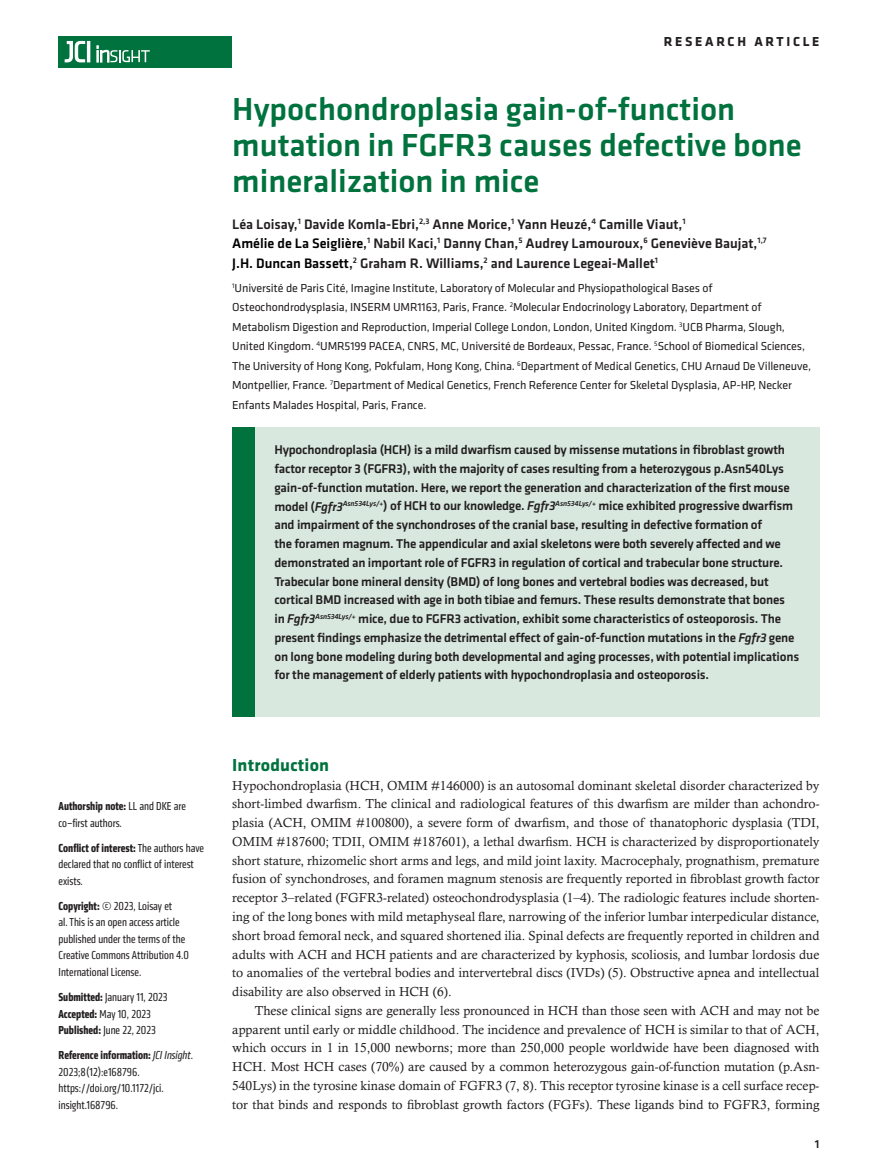
<style>
.page{position:relative;width:878px;height:1175px;background:#fff}
.page>*{position:absolute;margin:0;border:0;box-sizing:border-box;transform-origin:0 0}
.t1{font:500 33px/36px "Klavika Basic";color:#00723e}
.t2{font:700 18px "Klavika";letter-spacing:.01em;color:#00723e}
.t3{font:500 14.25px/19.5px "Klavika Basic";color:#231f20}
.t4{font:700 13.5px "Klavika Basic";letter-spacing:.2em;color:#231f20}
.t5{font:13.2px/18.8px "Calisto MT Std";color:#231f20;text-align:justify}
.t6{font:500 13.2px/18.8px "Klavika Basic";letter-spacing:-.015em;color:#231f20}
.t7{font:12px/19.5px "Klavika";letter-spacing:-.01em;color:#231f20}
.t8{font:condensed 12px/16.5px "Klavika";color:#231f20}
.t9{font:500 12px "Klavika Basic";color:#231f20}
.s1{color:#000}
.s2{font-style:italic}
.s3{font-weight:700}
</style>
<div class="page">
<div style="left:59px;top:36px;width:173px;height:31px;background:#00723e"></div>
<hr style="left:87px;top:41px;width:3px;height:21px;background:#fff">
<svg style="left:64px;top:41px;width:21px;height:22px"></svg>
<svg style="left:97px;top:46px;width:53px;height:16px"></svg>
<div style="left:232px;top:427px;width:587px;height:290px;background:#d8e8df"></div>
<div style="left:232px;top:427px;width:22px;height:290px;background:#00723e"></div>
<p class="t4" style="left:663px;top:32px;width:157px">RESEARCH ARTICLE</p>
<h1 class="t1" style="left:232px;top:91px;width:571px">Hypochondroplasia gain-of-function mutation in FGFR3 causes defective bone mineralization in mice</h1>
<p class="t3" style="left:232px;top:214px;width:536px">Léa Loisay,<sup>1</sup> Davide Komla-Ebri,<sup>2,3</sup> Anne Morice,<sup>1</sup> Yann Heuzé,<sup>4</sup> Camille Viaut,<sup>1<br></sup><span class="s1">Amélie de La Seiglière</span>,<sup>1</sup> Nabil Kaci,<sup>1</sup> Danny Chan,<sup>5</sup> Audrey Lamouroux,<sup>6</sup> Geneviève Baujat,<sup>1,7<br></sup><span class="s1">J.H. Duncan Bassett</span>,<sup>2</sup> Graham R. Williams,<sup>2</sup> and Laurence Legeai-Mallet<sup>1</sup></p>
<p class="t7" style="left:232px;top:277px;width:580px"><sup>1</sup>Université de Paris Cité, Imagine Institute, Laboratory of Molecular and Physiopathological Bases of Osteochondrodysplasia, INSERM UMR1163, Paris, France. <sup>2</sup>Molecular Endocrinology Laboratory, Department of Metabolism Digestion and Reproduction, Imperial College London, London, United Kingdom. <sup>3</sup>UCB Pharma, Slough, United Kingdom. <sup>4</sup>UMR5199 PACEA, CNRS, MC, Université de Bordeaux, Pessac, France. <sup>5</sup>School of Biomedical Sciences, The University of Hong Kong, Pokfulam, Hong Kong, China. <sup>6</sup>Department of Medical Genetics, CHU Arnaud De Villeneuve, Montpellier, France. <sup>7</sup>Department of Medical Genetics, French Reference Center for Skeletal Dysplasia, AP-HP, Necker Enfants Malades Hospital, Paris, France.</p>
<p class="t6" style="left:274px;top:440px;width:526px">Hypochondroplasia (HCH) is a mild dwarfism caused by missense mutations in fibroblast growth factor receptor 3 (FGFR3), with the majority of cases resulting from a heterozygous p.Asn540Lys gain-of-function mutation. Here, we report the generation and characterization of the first mouse model (<span class="s2">Fgfr3</span><sup>Asn534Lys/+</sup>) of HCH to our knowledge. <span class="s2">Fgfr3</span><sup>Asn534Lys/+</sup> mice exhibited progressive dwarfism and impairment of the synchondroses of the cranial base, resulting in defective formation of<br>the foramen magnum. The appendicular and axial skeletons were both severely affected and we demonstrated an important role of FGFR3 in regulation of cortical and trabecular bone structure.<br>Trabecular bone mineral density (BMD) of long bones and vertebral bodies was decreased, but cortical BMD increased with age in both tibiae and femurs. These results demonstrate that bones<br>in <span class="s2">Fgfr3</span><sup>Asn534Lys/+</sup> mice, due to FGFR3 activation, exhibit some characteristics of osteoporosis. The present findings emphasize the detrimental effect of gain-of-function mutations in the <span class="s2">Fgfr3</span> gene on long bone modeling during both developmental and aging processes, with potential implications for the management of elderly patients with hypochondroplasia and osteoporosis.</p>
<p class="t8" style="left:59px;top:798px;width:129px"><span class="s3">Authorship note:</span> LL and DKE are co–first authors.</p>
<p class="t8" style="left:59px;top:839px;width:147px"><span class="s3">Conflict of interest:</span> The authors have declared that no conflict of interest exists.</p>
<p class="t8" style="left:59px;top:897px;width:132px"><span class="s3">Copyright:</span> © 2023, Loisay et<br>al. This is an open access article published under the terms of the<br>Creative Commons Attribution 4.0<br>International License.</p>
<p class="t8" style="left:59px;top:988px;width:111px"><span class="s3">Submitted:</span> January 11, 2023<br><span class="s3">Accepted:</span> May 10, 2023<br><span class="s3">Published:</span> June 22, 2023</p>
<p class="t8" style="left:59px;top:1046px;width:136px"><span class="s3">Reference information:</span> <span class="s2">JCI Insight</span>.<br>2023;8(12):e168796. https://doi.org/10.1172/jci. insight.168796.</p>
<h2 class="t2" style="left:232px;top:752px;width:98px">Introduction</h2>
<p class="t5" style="left:232px;top:775px;width:588px">Hypochondroplasia (HCH, OMIM #146000) is an autosomal dominant skeletal disorder characterized by short-limbed dwarfism. The clinical and radiological features of this dwarfism are milder than achondro&shy;plasia (ACH, OMIM #100800), a severe form of dwarfism, and those of thanatophoric dysplasia (TDI, OMIM #187600; TDII, OMIM #187601), a lethal dwarfism. HCH is characterized by disproportionately short stature, rhizomelic short arms and legs, and mild joint laxity. Macrocephaly, prognathism, premature fusion of synchondroses, and foramen magnum stenosis are frequently reported in fibroblast growth factor receptor 3–related (FGFR3-related) osteochondrodysplasia (1–4). The radiologic features include shorten&shy;ing of the long bones with mild metaphyseal flare, narrowing of the inferior lumbar interpedicular distance, short broad femoral neck, and squared shortened ilia. Spinal defects are frequently reported in children and adults with ACH and HCH patients and are characterized by kyphosis, scoliosis, and lumbar lordosis due to anomalies of the vertebral bodies and intervertebral discs (IVDs) (5). Obstructive apnea and intellectual disability are also observed in HCH (6).</p>
<p class="t5" style="left:232px;top:1001px;width:588px;text-indent:22px">These clinical signs are generally less pronounced in HCH than those seen with ACH and may not be apparent until early or middle childhood. The incidence and prevalence of HCH is similar to that of ACH, which occurs in 1 in 15,000 newborns; more than 250,000 people worldwide have been diagnosed with HCH. Most HCH cases (70%) are caused by a common heterozygous gain-of-function mutation (p.Asn-540Lys) in the tyrosine kinase domain of FGFR3 (7, 8). This receptor tyrosine kinase is a cell surface recep&shy;tor that binds and responds to fibroblast growth factors (FGFs). These ligands bind to FGFR3, forming</p>
<p class="t9" style="left:814px;top:1135px;width:6px">1</p>
</div>
